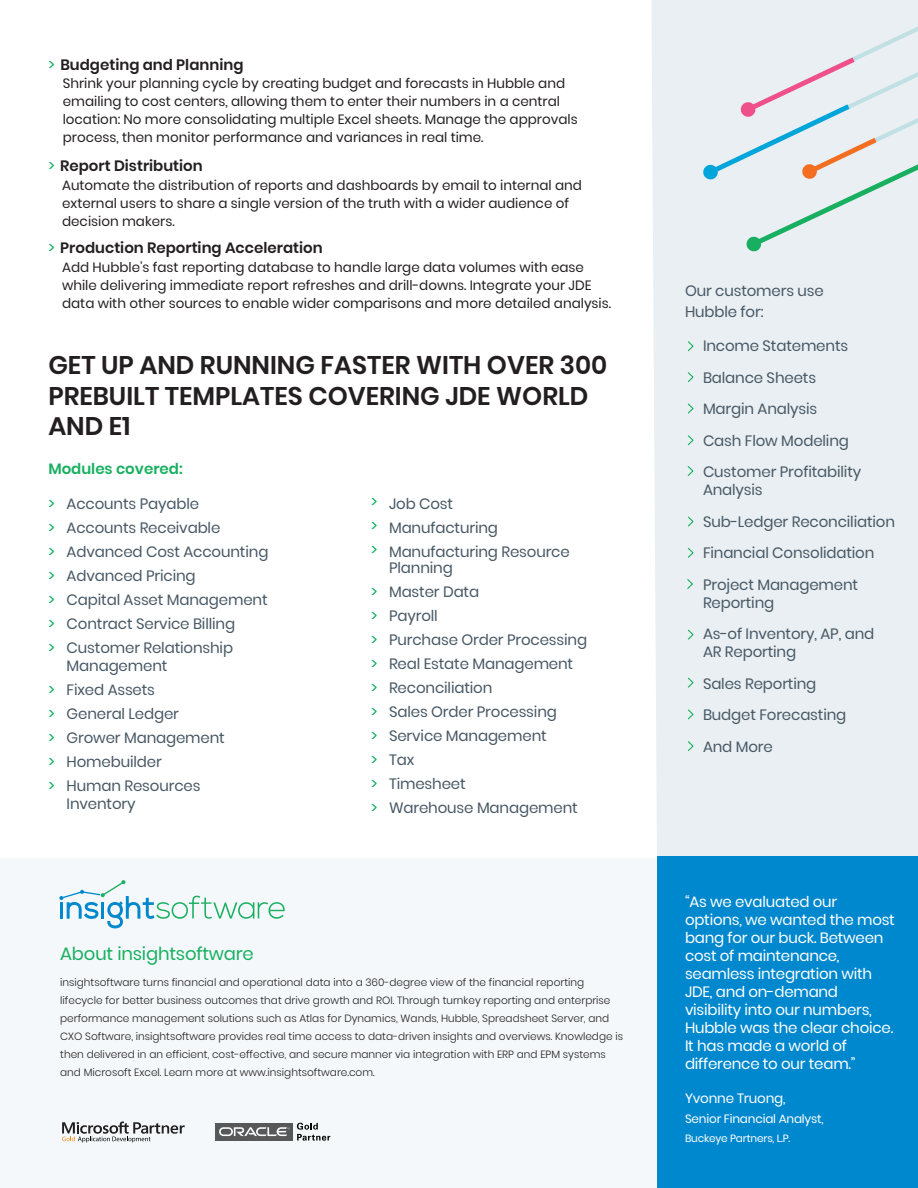
<style>
.page{position:relative;width:918px;height:1188px;background:#fff}
.page>*{position:absolute;margin:0;border:0;box-sizing:border-box;transform-origin:0 0}
.t1{font:600 25.5px/30.6px "Poppins";color:#231f20}
.t2{font:18px "Poppins";letter-spacing:-.01em;color:#18b060}
.t3{font:15px/24px "Poppins";letter-spacing:-.01em;color:#475865}
.t4{font:15px/18px "Poppins";letter-spacing:-.015em;color:#fff}
.t5{font:600 15px "Poppins";color:#231f20}
.t6{font:15px/24px "Poppins";color:#00ab52;text-align:justify}
.t7{font:600 15px "Poppins";color:#18b060}
.t8{font:13.5px/18px "Poppins";color:#231f20}
.t9{font:13.5px "Poppins";letter-spacing:-.015em;color:#fff}
.t10{font:12px "Poppins";letter-spacing:-.015em;color:#fff}
.t11{font:300 10.5px/18px "Poppins";color:#231f20}
.t12{font:10.5px "Poppins";letter-spacing:-.015em;color:#fff}
.s1{font-weight:400;color:#00ab52}
</style>
<div class="page">
<div style="left:651px;top:0;width:267px;height:857px;background:#e9eff2"></div>
<div style="left:0;top:858px;width:657px;height:330px;background:#f4f8fa"></div>
<div style="left:657px;top:857px;width:261px;height:331px;background:#0088ce"></div>
<svg style="left:702px;top:0;width:216px;height:252px;background:#e0e9eb"></svg>
<svg style="left:59px;top:880px;width:226px;height:48px"></svg>
<svg style="left:62px;top:1121px;width:123px;height:22px"></svg>
<div style="left:215px;top:1123px;width:78px;height:17px;background:#57585a"></div>
<svg style="left:219px;top:1127px;width:71px;height:9px"></svg>
<svg style="left:297px;top:1123px;width:33px;height:18px"></svg>
<svg style="left:687px;top:340px;width:8px;height:12px"></svg>
<svg style="left:687px;top:371px;width:8px;height:12px"></svg>
<svg style="left:687px;top:403px;width:8px;height:12px"></svg>
<svg style="left:687px;top:434px;width:8px;height:12px"></svg>
<svg style="left:687px;top:465px;width:8px;height:12px"></svg>
<svg style="left:687px;top:516px;width:8px;height:12px"></svg>
<svg style="left:687px;top:547px;width:8px;height:12px"></svg>
<svg style="left:686px;top:578px;width:8px;height:12px"></svg>
<svg style="left:687px;top:677px;width:8px;height:12px"></svg>
<svg style="left:687px;top:629px;width:8px;height:12px"></svg>
<svg style="left:687px;top:708px;width:8px;height:12px"></svg>
<svg style="left:687px;top:740px;width:8px;height:12px"></svg>
<p class="t5" style="left:48px;top:56px;width:197px"><span class="s1">&gt;</span> Budgeting and Planning</p>
<p class="t8" style="left:63px;top:75px;width:517px">Shrink your planning cycle by creating budget and forecasts in Hubble and emailing to cost centers, allowing them to enter their numbers in a central location: No more consolidating multiple Excel sheets. Manage the approvals process, then monitor performance and variances in real time.</p>
<p class="t5" style="left:48px;top:157px;width:156px"><span class="s1">&gt;</span> Report Distribution</p>
<p class="t8" style="left:62px;top:177px;width:521px">Automate the distribution of reports and dashboards by email to internal and external users to share a single version of the truth with a wider audience of decision makers.</p>
<p class="t8" style="left:62px;top:258px;width:550px">Add Hubble’s fast reporting database to handle large data volumes with ease while delivering immediate report refreshes and drill-downs. Integrate your JDE data with other sources to enable wider comparisons and more detailed analysis.</p>
<p class="t5" style="left:48px;top:239px;width:276px"><span class="s1">&gt;</span> Production Reporting Acceleration</p>
<h1 class="t1" style="left:48px;top:350px;width:560px">GET UP AND RUNNING FASTER WITH OVER 300<br>PREBUILT TEMPLATES COVERING JDE WORLD<br>AND E1</h1>
<p class="t7" style="left:48px;top:460px;width:136px">Modules covered:</p>
<p class="t6" style="left:48px;top:492px;width:8px">&gt; &gt; &gt; &gt; &gt; &gt; &gt;</p>
<p class="t6" style="left:48px;top:678px;width:8px">&gt; &gt; &gt; &gt; &gt;</p>
<p class="t3" style="left:67px;top:492px;width:203px">Accounts Payable<br>Accounts Receivable<br>Advanced Cost Accounting<br>Advanced Pricing<br>Capital Asset Management<br>Contract Service Billing<br>Customer Relationship</p>
<p class="t3" style="left:67px;top:654px;width:160px">Management<br>Fixed Assets<br>General Ledger<br>Grower Management<br>Homebuilder<br>Human Resources</p>
<p class="t3" style="left:67px;top:792px;width:71px">Inventory</p>
<p class="t6" style="left:371px;top:490px;width:8px">&gt; &gt; &gt;</p>
<p class="t6" style="left:371px;top:580px;width:8px">&gt; &gt; &gt; &gt; &gt; &gt; &gt; &gt; &gt; &gt;</p>
<p class="t3" style="left:389px;top:492px;width:182px">Job Cost<br>Manufacturing<br>Manufacturing Resource</p>
<p class="t3" style="left:389px;top:556px;width:200px">Planning<br>Master Data<br>Payroll<br>Purchase Order Processing<br>Real Estate Management<br>Reconciliation<br>Sales Order Processing<br>Service Management<br>Tax<br>Timesheet<br>Warehouse Management</p>
<p class="t2" style="left:60px;top:943px;width:195px">About insightsoftware</p>
<p class="t11" style="left:60px;top:973px;width:564px">insightsoftware turns financial and operational data into a 360-degree view of the financial reporting lifecycle for better business outcomes that drive growth and ROI. Through turnkey reporting and enterprise performance management solutions such as Atlas for Dynamics, Wands, Hubble, Spreadsheet Server, and CXO Software, insightsoftware provides real time access to data-driven insights and overviews. Knowledge is then delivered in an efficient, cost-effective, and secure manner via integration with ERP and EPM systems and Microsoft Excel. Learn more at www.insightsoftware.com.</p>
<p class="t3" style="left:685px;top:281px;width:140px;line-height:21px">Our customers use<br>Hubble for:</p>
<p class="t3" style="left:703px;top:330px;width:160px;line-height:31.5px">Income Statements<br>Balance Sheets<br>Margin Analysis<br>Cash Flow Modeling<br>Customer Profitability</p>
<p class="t3" style="left:703px;top:474px;width:194px;line-height:31.5px">Analysis<br>Sub-Ledger Reconciliation<br>Financial Consolidation<br>Project Management</p>
<p class="t3" style="left:703px;top:587px;width:173px;line-height:31.5px">Reporting<br>As-of Inventory, AP, and</p>
<p class="t3" style="left:703px;top:636px;width:145px;line-height:31.5px">AR Reporting<br>Sales Reporting<br>Budget Forecasting<br>And More</p>
<p class="t4" style="left:685px;top:892px;width:211px">“As we evaluated our options, we wanted the most bang for our buck. Between cost of maintenance, seamless integration with<br>JDE, and on-demand visibility into our numbers,<br>Hubble was the clear choice.<br>It has made a world of difference to our team.”</p>
<p class="t9" style="left:685px;top:1091px;width:102px">Yvonne Truong,</p>
<p class="t10" style="left:685px;top:1111px;width:140px">Senior Financial Analyst,</p>
<p class="t12" style="left:685px;top:1132px;width:107px">Buckeye Partners, L.P.</p>
</div>
